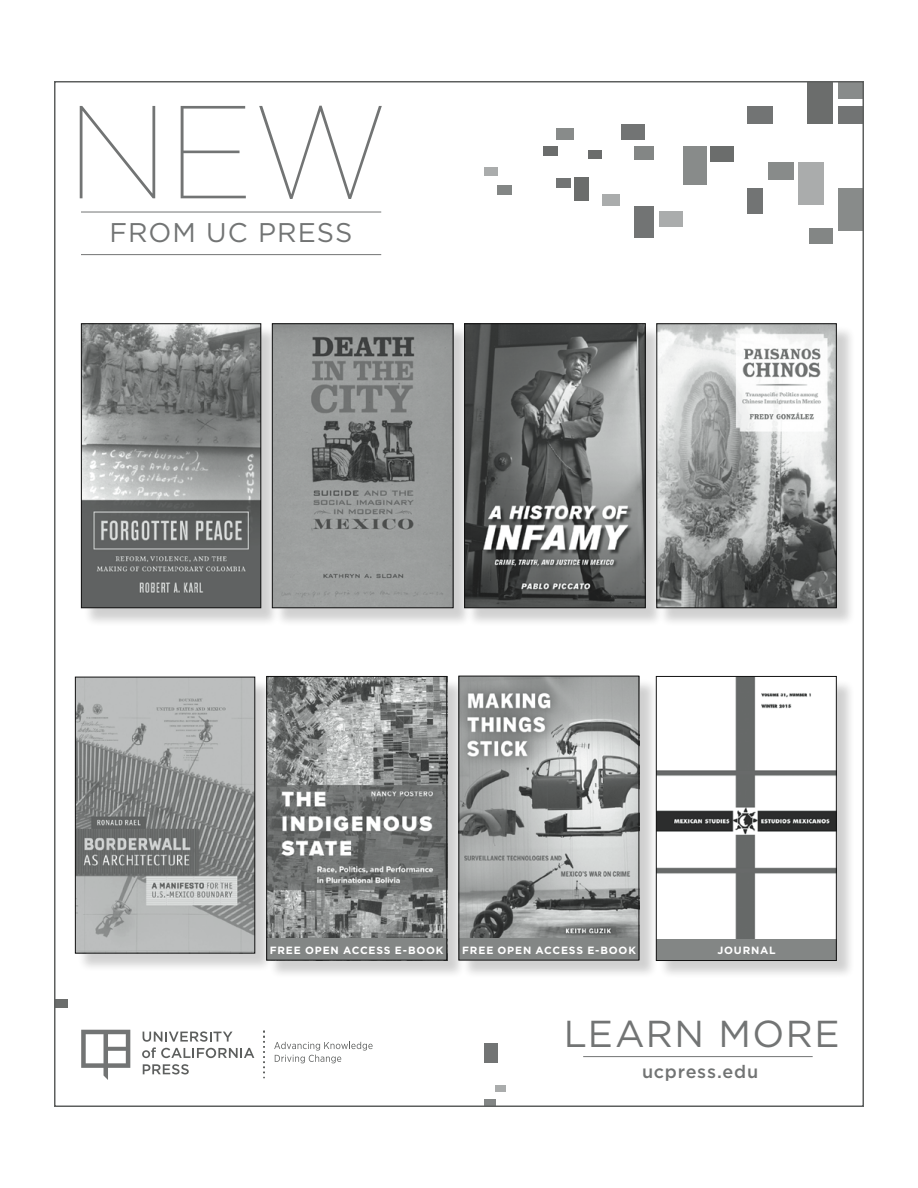
<style>
.page{position:relative;width:918px;height:1188px;background:#fff}
.page>*{position:absolute;margin:0;border:0;box-sizing:border-box;transform-origin:0 0}
.t1{font:100 132px "Gotham";color:#727474}
.t2{font:37.5px "Gotham";letter-spacing:.04em;color:#727474}
.t3{font:27px "Gotham";letter-spacing:.04em;color:#727474}
.t4{font:500 18px "Gotham";letter-spacing:.04em;color:#727474}
.t5{font:700 10.5px "Gotham";letter-spacing:.075em;color:#fff}
</style>
<div class="page">
<svg style="left:142px;top:1031px;width:112px;height:27px"></svg>
<svg style="left:143px;top:1064px;width:46px;height:10px"></svg>
<svg style="left:274px;top:1042px;width:99px;height:21px"></svg>
<svg style="left:263px;top:1031px;width:2px;height:47px"></svg>
<svg style="left:81px;top:1030px;width:49px;height:50px"></svg>
<div style="left:838px;top:189px;width:26px;height:42px;background:#888b8a"></div>
<div style="left:683px;top:146px;width:23px;height:38px;background:#888b8a"></div>
<div style="left:711px;top:146px;width:23px;height:16px;background:#6b6d6c"></div>
<div style="left:810px;top:228px;width:23px;height:16px;background:#838685"></div>
<div style="left:574px;top:178px;width:14px;height:23px;background:#6b6d6c"></div>
<div style="left:807px;top:81px;width:26px;height:42px;background:#6b6d6c"></div>
<div style="left:838px;top:81px;width:26px;height:18px;background:#888b8a"></div>
<div style="left:556px;top:178px;width:15px;height:10px;background:#727474"></div>
<div style="left:838px;top:106px;width:26px;height:18px;background:#727474"></div>
<div style="left:798px;top:162px;width:26px;height:42px;background:#aaacac"></div>
<div style="left:768px;top:162px;width:26px;height:18px;background:#888b8a"></div>
<div style="left:621px;top:124px;width:23px;height:16px;background:#727474"></div>
<div style="left:747px;top:106px;width:26px;height:18px;background:#727474"></div>
<div style="left:635px;top:146px;width:19px;height:13px;background:#838685"></div>
<div style="left:602px;top:194px;width:18px;height:12px;background:#aaacac"></div>
<div style="left:635px;top:207px;width:19px;height:31px;background:#727474"></div>
<div style="left:660px;top:211px;width:23px;height:16px;background:#aaacac"></div>
<div style="left:556px;top:128px;width:18px;height:12px;background:#888b8a"></div>
<div style="left:543px;top:146px;width:15px;height:10px;background:#6b6d6c"></div>
<div style="left:497px;top:185px;width:15px;height:10px;background:#838685"></div>
<div style="left:484px;top:167px;width:13px;height:9px;background:#aaacac"></div>
<div style="left:588px;top:150px;width:13px;height:9px;background:#6b6d6c"></div>
<div style="left:747px;top:189px;width:16px;height:25px;background:#727474"></div>
<hr style="left:583px;top:1056px;width:230px;height:1px;background:#727474">
<div style="left:484px;top:1043px;width:14px;height:20px;background:#727474"></div>
<div style="left:54px;top:999px;width:14px;height:9px;background:#6b6d6c"></div>
<svg style="left:484px;top:1099px;width:11px;height:8px"></svg>
<div style="left:495px;top:1085px;width:11px;height:7px;background:#aaacac"></div>
<div style="left:83px;top:326px;width:197px;height:301px;background:#121212;opacity:.2"></div>
<img style="left:83px;top:325px;width:176px;height:281px">
<div style="left:81px;top:323px;width:180px;height:285px;border:1px solid #121212"></div>
<div style="left:466px;top:326px;width:198px;height:301px;background:#121212;opacity:.2"></div>
<img style="left:466px;top:325px;width:178px;height:281px">
<div style="left:464px;top:323px;width:182px;height:285px;border:1px solid #121212"></div>
<div style="left:659px;top:326px;width:196px;height:301px;background:#121212;opacity:.2"></div>
<img style="left:658px;top:325px;width:177px;height:281px">
<div style="left:656px;top:323px;width:181px;height:285px;border:1px solid #121212"></div>
<div style="left:274px;top:326px;width:198px;height:301px;background:#121212;opacity:.2"></div>
<img style="left:274px;top:325px;width:177px;height:281px">
<div style="left:272px;top:323px;width:181px;height:285px;border:1px solid #121212"></div>
<div style="left:77px;top:679px;width:197px;height:293px;background:#121212;opacity:.2"></div>
<img style="left:77px;top:679px;width:176px;height:273px">
<div style="left:75px;top:677px;width:180px;height:277px;border:1px solid #121212"></div>
<hr style="left:81px;top:212px;width:300px;height:1px;background:#727474">
<hr style="left:81px;top:254px;width:300px;height:1px;background:#727474">
<div style="left:269px;top:678px;width:197px;height:301px;background:#121212;opacity:.2"></div>
<img style="left:268px;top:678px;width:177px;height:260px">
<div style="left:266px;top:938px;width:181px;height:22px;background:#838685"></div>
<div style="left:461px;top:678px;width:197px;height:301px;background:#121212;opacity:.2"></div>
<img style="left:460px;top:678px;width:177px;height:260px">
<div style="left:459px;top:938px;width:180px;height:22px;background:#838685"></div>
<div style="left:266px;top:676px;width:181px;height:285px;border:1px solid #121212"></div>
<div style="left:458px;top:676px;width:181px;height:285px;border:1px solid #121212"></div>
<div style="left:658px;top:679px;width:197px;height:300px;background:#121212;opacity:.2"></div>
<img style="left:658px;top:678px;width:177px;height:261px">
<div style="left:656px;top:939px;width:181px;height:22px;background:#838685"></div>
<div style="left:656px;top:676px;width:181px;height:285px;border:1px solid #121212"></div>
<h1 class="t1" style="left:66px;top:81px;width:323px">NEW</h1>
<h3 class="t3" style="left:110px;top:217px;width:244px">FROM UC PRESS</h3>
<p class="t5" style="left:270px;top:944px;width:175px">FREE OPEN ACCESS E-BOOK</p>
<p class="t5" style="left:462px;top:944px;width:175px">FREE OPEN ACCESS E-BOOK</p>
<p class="t5" style="left:717px;top:944px;width:60px">JOURNAL</p>
<h2 class="t2" style="left:564px;top:1013px;width:278px">LEARN MORE</h2>
<h3 class="t4" style="left:642px;top:1061px;width:118px">ucpress.edu</h3>
</div>
